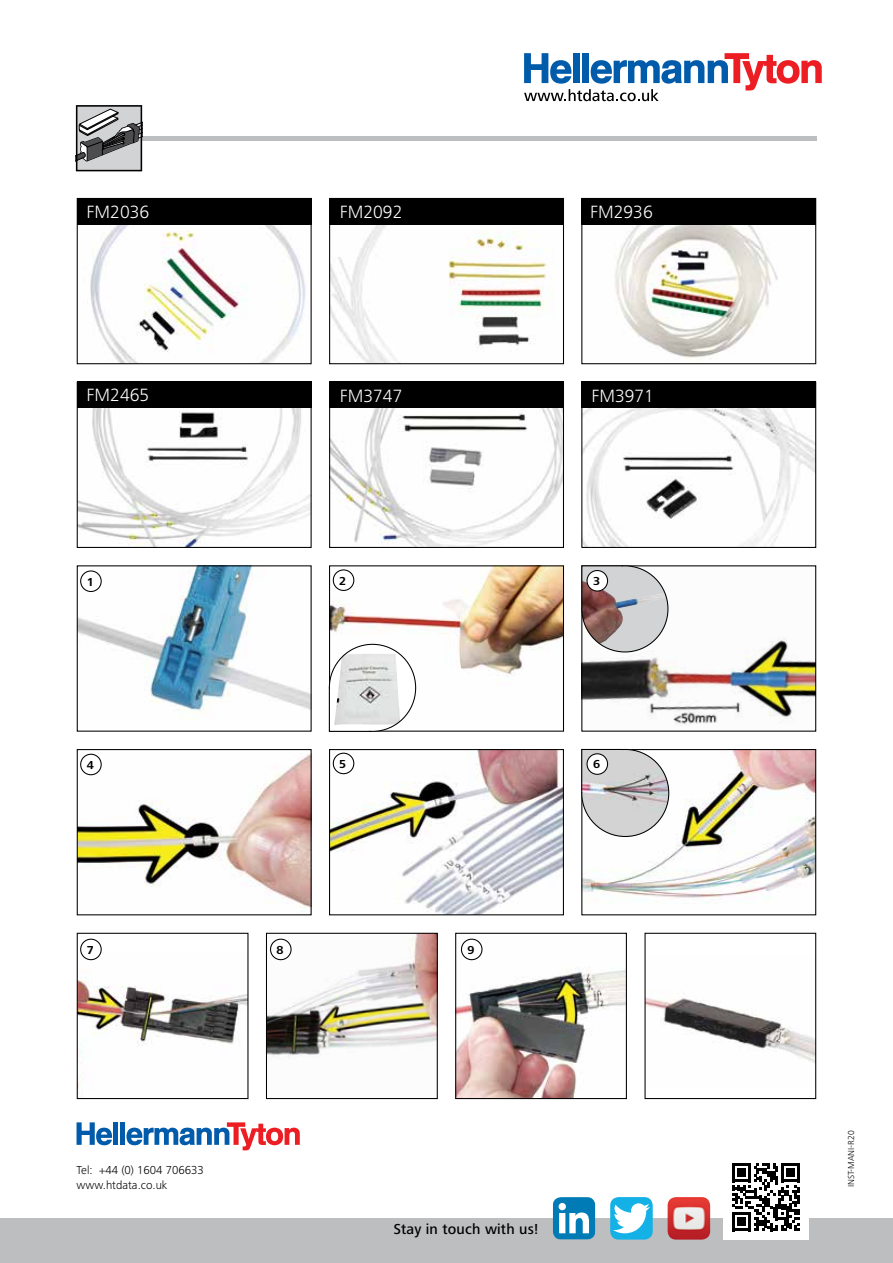
<style>
.page{position:relative;width:893px;height:1263px;background:#fff}
.page>*{position:absolute;margin:0;border:0;box-sizing:border-box;transform-origin:0 0}
.t1{font:300 18.45px "Frutiger Next LTW1 G";color:#fff}
.t2{font:500 15px "Frutiger Next LTW1 G";letter-spacing:.01em;color:#000}
.t3{font:300 12px/14.2px "Frutiger Next LTW1 G";color:#000}
.t4{font:700 12px "Frutiger Next LTW1 G";color:#000}
.t5{font:300 9px "Frutiger Next LTW1 G";color:#000}
</style>
<div class="page">
<hr style="left:77px;top:136px;width:739px;height:4px;background:#bcbec0">
<svg style="left:524px;top:53px;width:298px;height:48px"></svg>
<div style="left:0;top:1218px;width:893px;height:45px;background:#bcbec0"></div>
<div style="left:113px;top:1122px;width:5px;height:23px;background:#005baa"></div>
<hr style="left:121px;top:1122px;width:4px;height:23px;background:#005baa">
<svg style="left:77px;top:1122px;width:35px;height:23px"></svg>
<svg style="left:126px;top:1122px;width:174px;height:28px"></svg>
<div style="left:723px;top:1154px;width:85px;height:85px;background:#fff"></div>
<svg style="left:732px;top:1163px;width:68px;height:68px"></svg>
<div style="left:553px;top:1197px;width:42px;height:42px;background:#007bb6;border-radius:3px"></div>
<svg style="left:559px;top:1203px;width:30px;height:30px"></svg>
<div style="left:610px;top:1197px;width:43px;height:42px;background:#14b1e7;border-radius:9px"></div>
<svg style="left:613px;top:1203px;width:37px;height:30px"></svg>
<img style="left:668px;top:1197px;width:42px;height:42px">
<svg style="left:76px;top:105px;width:66px;height:66px;background:#959697"></svg>
<img style="left:331px;top:751px;width:231px;height:162px">
<div style="left:329px;top:749px;width:235px;height:166px;border:1px solid #000"></div>
<img style="left:583px;top:638px;width:231px;height:87px">
<div style="left:581px;top:565px;width:235px;height:167px;border:1px solid #000"></div>
<img style="left:79px;top:753px;width:231px;height:155px">
<div style="left:77px;top:749px;width:235px;height:166px;border:1px solid #000"></div>
<img style="left:79px;top:224px;width:231px;height:138px">
<div style="left:77px;top:198px;width:235px;height:166px;border:1px solid #000"></div>
<img style="left:331px;top:224px;width:231px;height:138px">
<div style="left:329px;top:198px;width:235px;height:166px;border:1px solid #000"></div>
<img style="left:79px;top:408px;width:231px;height:138px">
<div style="left:77px;top:382px;width:235px;height:166px;border:1px solid #000"></div>
<img style="left:331px;top:408px;width:231px;height:138px">
<div style="left:329px;top:382px;width:235px;height:166px;border:1px solid #000"></div>
<img style="left:583px;top:408px;width:231px;height:138px">
<div style="left:581px;top:382px;width:235px;height:166px;border:1px solid #000"></div>
<img style="left:583px;top:224px;width:230px;height:135px">
<div style="left:581px;top:198px;width:235px;height:166px;border:1px solid #000"></div>
<img style="left:268px;top:935px;width:168px;height:122px">
<div style="left:266px;top:933px;width:172px;height:166px;border:1px solid #000"></div>
<img style="left:79px;top:953px;width:167px;height:111px">
<div style="left:77px;top:933px;width:171px;height:166px;border:1px solid #000"></div>
<img style="left:79px;top:567px;width:231px;height:145px">
<img style="left:583px;top:751px;width:231px;height:152px">
<div style="left:581px;top:749px;width:235px;height:166px;border:1px solid #000"></div>
<img style="left:457px;top:938px;width:168px;height:159px">
<div style="left:455px;top:933px;width:172px;height:166px;border:1px solid #000"></div>
<img style="left:646px;top:993px;width:168px;height:70px">
<div style="left:644px;top:933px;width:172px;height:166px;border:1px solid #000"></div>
<div style="left:77px;top:198px;width:235px;height:26px;background:#000"></div>
<div style="left:329px;top:198px;width:235px;height:26px;background:#000"></div>
<div style="left:77px;top:382px;width:235px;height:26px;background:#000"></div>
<div style="left:329px;top:382px;width:235px;height:26px;background:#000"></div>
<div style="left:581px;top:382px;width:235px;height:26px;background:#000"></div>
<div style="left:581px;top:198px;width:235px;height:26px;background:#000"></div>
<svg style="left:581px;top:748px;width:89px;height:89px"></svg>
<svg style="left:581px;top:565px;width:88px;height:88px"></svg>
<img style="left:331px;top:567px;width:231px;height:110px">
<div style="left:329px;top:565px;width:235px;height:167px;border:1px solid #000"></div>
<svg style="left:328px;top:643px;width:89px;height:89px"></svg>
<div style="left:81px;top:571px;width:20px;height:20px;background:#fff;border-radius:50%"></div>
<div style="left:80px;top:570px;width:22px;height:22px;border:1px solid #000;border-radius:50%"></div>
<div style="left:81px;top:754px;width:20px;height:21px;background:#fff;border-radius:50%"></div>
<div style="left:80px;top:754px;width:22px;height:21px;border:1px solid #000;border-radius:50%"></div>
<div style="left:81px;top:939px;width:20px;height:21px;background:#fff;border-radius:50%"></div>
<div style="left:80px;top:939px;width:22px;height:21px;border:1px solid #000;border-radius:50%"></div>
<div style="left:271px;top:939px;width:20px;height:21px;background:#fff;border-radius:50%"></div>
<div style="left:270px;top:939px;width:22px;height:21px;border:1px solid #000;border-radius:50%"></div>
<div style="left:461px;top:939px;width:21px;height:21px;background:#fff;border-radius:50%"></div>
<div style="left:461px;top:939px;width:21px;height:21px;border:1px solid #000;border-radius:50%"></div>
<div style="left:333px;top:570px;width:21px;height:20px;background:#fff;border-radius:50%"></div>
<div style="left:333px;top:569px;width:21px;height:22px;border:1px solid #000;border-radius:50%"></div>
<div style="left:333px;top:753px;width:21px;height:21px;background:#fff;border-radius:50%"></div>
<div style="left:333px;top:753px;width:21px;height:21px;border:1px solid #000;border-radius:50%"></div>
<div style="left:587px;top:570px;width:21px;height:21px;background:#fff;border-radius:50%"></div>
<div style="left:586px;top:570px;width:22px;height:22px;border:1px solid #000;border-radius:50%"></div>
<div style="left:587px;top:754px;width:21px;height:20px;background:#fff;border-radius:50%"></div>
<div style="left:586px;top:753px;width:22px;height:22px;border:1px solid #000;border-radius:50%"></div>
<h1 class="t1" style="left:87px;top:201px;width:64px">FM2036</h1>
<h1 class="t1" style="left:340px;top:201px;width:64px">FM2092</h1>
<h1 class="t1" style="left:590px;top:201px;width:64px">FM2936</h1>
<h1 class="t1" style="left:87px;top:385px;width:64px">FM2465</h1>
<h1 class="t1" style="left:340px;top:385px;width:64px">FM3747</h1>
<h1 class="t1" style="left:591px;top:385px;width:64px">FM3971</h1>
<p class="t4" style="left:87px;top:575px;width:9px">1</p>
<p class="t4" style="left:339px;top:574px;width:9px">2</p>
<p class="t4" style="left:593px;top:574px;width:9px">3</p>
<p class="t4" style="left:87px;top:758px;width:9px">4</p>
<p class="t4" style="left:339px;top:757px;width:9px">5</p>
<p class="t4" style="left:593px;top:757px;width:9px">6</p>
<p class="t4" style="left:87px;top:943px;width:9px">7</p>
<p class="t4" style="left:277px;top:943px;width:9px">8</p>
<p class="t4" style="left:467px;top:943px;width:9px">9</p>
<p class="t3" style="left:77px;top:1163px;width:129px">Tel: +44 (0) 1604 706633 www.htdata.co.uk</p>
<p class="t2" style="left:393px;top:1221px;width:146px">Stay in touch with us!</p>
<p class="t5" style="left:846px;top:1187px;width:59px;rotate:-90deg">INST-MANI-R20</p>
</div>
